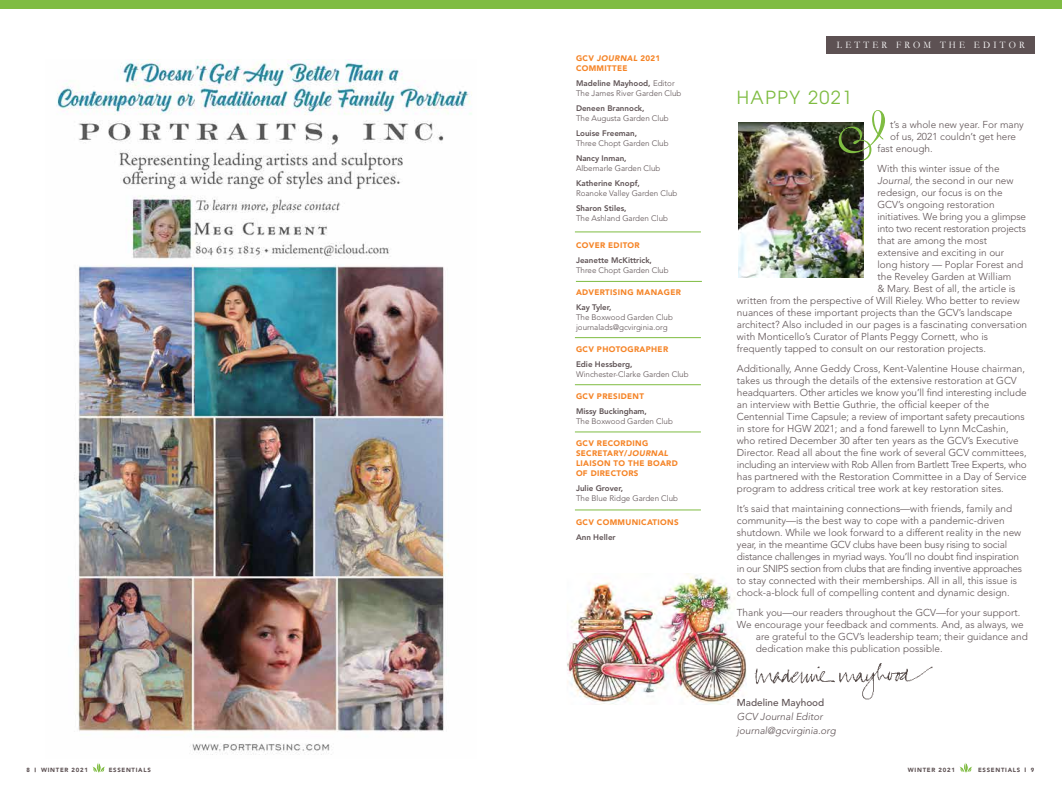
<style>
.page{position:relative;width:1062px;height:792px;background:#fff}
.page>*{position:absolute;margin:0;border:0;box-sizing:border-box;transform-origin:0 0}
.t1{font:60px "Shelley Volante BT";color:#7fbc42}
.t2{font:18px "Avant Garde";letter-spacing:.08em;color:#7fbc42}
.t3{font:300 10px/12px "Avenir";color:#5d5153}
.t4{font:italic 300 10px/14px "Avenir";color:#5d5153}
.t5{font:300 10px "Avenir";letter-spacing:-.02em;color:#5d5153}
.t6{font:10px "Garamond";letter-spacing:.35em;color:#fff;scale:.92 1}
.t7{font:500 10px "Avenir";color:#5d5153}
.t8{font:300 8px/10px "Avenir";color:#5d5153}
.t9{font:900 8px/10px "Avenir";letter-spacing:.04em;color:#f58427}
.t10{font:800 8px "Avenir";color:#5d5153}
.t11{font:900 6px "Avenir";letter-spacing:.12em;color:#5d5153}
.s1{font-style:italic}
.s2{font-weight:800}
</style>
<div class="page">
<img style="left:567px;top:573px;width:180px;height:132px">
<img style="left:754px;top:663px;width:179px;height:37px">
<div style="left:531px;top:0;width:531px;height:9px;background:#7fbc42"></div>
<div style="left:0;top:0;width:531px;height:9px;background:#7fbc42"></div>
<img style="left:738px;top:122px;width:126px;height:156px">
<hr style="left:575px;top:232px;width:126px;height:1px;background:#7fbc42">
<hr style="left:576px;top:281px;width:126px;height:1px;background:#7fbc42">
<hr style="left:575px;top:337px;width:126px;height:1px;background:#7fbc42">
<hr style="left:575px;top:385px;width:126px;height:1px;background:#7fbc42">
<hr style="left:575px;top:432px;width:126px;height:1px;background:#7fbc42">
<hr style="left:575px;top:510px;width:126px;height:1px;background:#7fbc42">
<div style="left:827px;top:36px;width:208px;height:18px;background:#5d5153"></div>
<img style="left:56px;top:59px;width:416px;height:696px">
<svg style="left:959px;top:763px;width:13px;height:10px"></svg>
<svg style="left:92px;top:763px;width:13px;height:10px"></svg>
<p class="t9" style="left:576px;top:53px;width:86px">GCV <span class="s1">JOURNAL</span> 2021<br>COMMITTEE</p>
<p class="t8" style="left:576px;top:78px;width:107px"><span class="s2">Madeline Mayhood,</span> Editor<br>The James River Garden Club</p>
<p class="t10" style="left:576px;top:103px;width:70px">Deneen Brannock,</p>
<p class="t8" style="left:576px;top:113px;width:94px">The Augusta Garden Club</p>
<p class="t10" style="left:576px;top:128px;width:63px">Louise Freeman,</p>
<p class="t8" style="left:576px;top:138px;width:94px">Three Chopt Garden Club</p>
<p class="t10" style="left:576px;top:153px;width:52px">Nancy Inman,</p>
<p class="t8" style="left:576px;top:163px;width:86px">Albemarle Garden Club</p>
<p class="t10" style="left:576px;top:178px;width:65px">Katherine Knopf,</p>
<p class="t8" style="left:576px;top:188px;width:103px">Roanoke Valley Garden Club</p>
<p class="t10" style="left:576px;top:203px;width:52px">Sharon Stiles,</p>
<p class="t8" style="left:576px;top:213px;width:94px">The Ashland Garden Club</p>
<p class="t9" style="left:576px;top:240px;width:65px">COVER EDITOR</p>
<p class="t10" style="left:576px;top:255px;width:78px">Jeanette McKittrick,</p>
<p class="t8" style="left:576px;top:265px;width:94px">Three Chopt Garden Club</p>
<p class="t9" style="left:576px;top:287px;width:106px">ADVERTISING MANAGER</p>
<p class="t10" style="left:576px;top:302px;width:37px">Kay Tyler,</p>
<p class="t8" style="left:576px;top:312px;width:98px">The Boxwood Garden Club journalads@gcvirginia.org</p>
<p class="t9" style="left:576px;top:344px;width:94px">GCV PHOTOGRAPHER</p>
<p class="t10" style="left:576px;top:359px;width:58px">Edie Hessberg,</p>
<p class="t8" style="left:576px;top:369px;width:114px">Winchester-Clarke Garden Club</p>
<p class="t9" style="left:576px;top:391px;width:69px">GCV PRESIDENT</p>
<p class="t10" style="left:576px;top:406px;width:72px">Missy Buckingham,</p>
<p class="t8" style="left:576px;top:416px;width:98px">The Boxwood Garden Club</p>
<p class="t9" style="left:576px;top:438px;width:103px">GCV RECORDING<br>SECRETARY/<span class="s1">JOURNAL<br></span>LIAISON TO THE BOARD<br>OF DIRECTORS</p>
<p class="t10" style="left:576px;top:483px;width:49px">Julie Grover,</p>
<p class="t8" style="left:576px;top:493px;width:104px">The Blue Ridge Garden Club</p>
<p class="t9" style="left:576px;top:517px;width:104px">GCV COMMUNICATIONS</p>
<p class="t10" style="left:576px;top:532px;width:41px">Ann Heller</p>
<p class="t6" style="left:837px;top:39px;width:206px">LETTER FROM THE EDITOR</p>
<h2 class="t2" style="left:737px;top:87px;width:117px">HAPPY 2021</h2>
<h1 class="t1" style="left:835px;top:96px;width:49px">I</h1>
<p class="t3" style="left:890px;top:119px;width:135px">t’s a whole new year. For many</p>
<p class="t3" style="left:890px;top:131px;width:127px">of us, 2021 couldn’t get here</p>
<p class="t3" style="left:878px;top:143px;width:57px">fast enough.</p>
<p class="t3" style="left:878px;top:163px;width:124px">With this winter issue of the</p>
<p class="t3" style="left:878px;top:175px;width:138px"><span class="s1">Journal,</span> the second in our new</p>
<p class="t3" style="left:878px;top:187px;width:127px">redesign, our focus is on the</p>
<p class="t3" style="left:878px;top:199px;width:119px">GCV’s ongoing restoration</p>
<p class="t3" style="left:878px;top:211px;width:150px">initiatives. We bring you a glimpse</p>
<p class="t5" style="left:878px;top:223px;width:150px">into two recent restoration projects</p>
<p class="t3" style="left:878px;top:235px;width:111px">that are among the most</p>
<p class="t3" style="left:878px;top:247px;width:128px">extensive and exciting in our</p>
<p class="t3" style="left:878px;top:259px;width:147px">long history — Poplar Forest and</p>
<p class="t3" style="left:878px;top:271px;width:135px">the Reveley Garden at William</p>
<p class="t3" style="left:878px;top:283px;width:140px">&amp; Mary. Best of all, the article is</p>
<p class="t3" style="left:737px;top:295px;width:284px">written from the perspective of Will Rieley. Who better to review</p>
<p class="t3" style="left:737px;top:307px;width:277px">nuances of these important projects than the GCV’s landscape</p>
<p class="t3" style="left:737px;top:319px;width:292px">architect? Also included in our pages is a fascinating conversation</p>
<p class="t3" style="left:737px;top:331px;width:253px">with Monticello’s Curator of Plants Peggy Cornett, who is</p>
<p class="t3" style="left:737px;top:343px;width:251px">frequently tapped to consult on our restoration projects.</p>
<p class="t3" style="left:737px;top:363px;width:291px">Additionally, Anne Geddy Cross, Kent-Valentine House chairman, takes us through the details of the extensive restoration at GCV headquarters. Other articles we know you’ll find interesting include an interview with Bettie Guthrie, the official keeper of the Centennial Time Capsule; a review of important safety precautions in store for HGW 2021; and a fond farewell to Lynn McCashin, who retired December 30 after ten years as the GCV’s Executive Director. Read all about the fine work of several GCV committees, including an interview with Rob Allen from Bartlett Tree Experts, who has partnered with the Restoration Committee in a Day of Service program to address critical tree work at key restoration sites.</p>
<p class="t3" style="left:737px;top:503px;width:287px">It’s said that maintaining connections—with friends, family and community—is the best way to cope with a pandemic-driven shutdown. While we look forward to a different reality in the new year, in the meantime GCV clubs have been busy rising to social distance challenges in myriad ways. You’ll no doubt find inspiration in our SNIPS section from clubs that are finding inventive approaches to stay connected with their memberships. All in all, this issue is chock-a-block full of compelling content and dynamic design.</p>
<p class="t3" style="left:737px;top:607px;width:285px">Thank you—our readers throughout the GCV—for your support.</p>
<p class="t3" style="left:737px;top:619px;width:288px">We encourage your feedback and comments. And, as always, we</p>
<p class="t3" style="left:756px;top:631px;width:273px">are grateful to the GCV’s leadership team; their guidance and</p>
<p class="t3" style="left:756px;top:643px;width:188px">dedication make this publication possible.</p>
<p class="t7" style="left:737px;top:697px;width:89px">Madeline Mayhood</p>
<p class="t4" style="left:737px;top:710px;width:100px">GCV Journal Editor journal@gcvirginia.org</p>
<p class="t11" style="left:26px;top:766px;width:5px">8</p>
<p class="t11" style="left:41px;top:766px;width:48px">WINTER 2021</p>
<p class="t11" style="left:109px;top:766px;width:44px">ESSENTIALS</p>
<p class="t11" style="left:908px;top:766px;width:48px">WINTER 2021</p>
<p class="t11" style="left:978px;top:766px;width:44px">ESSENTIALS</p>
<p class="t11" style="left:1031px;top:766px;width:5px">9</p>
</div>
